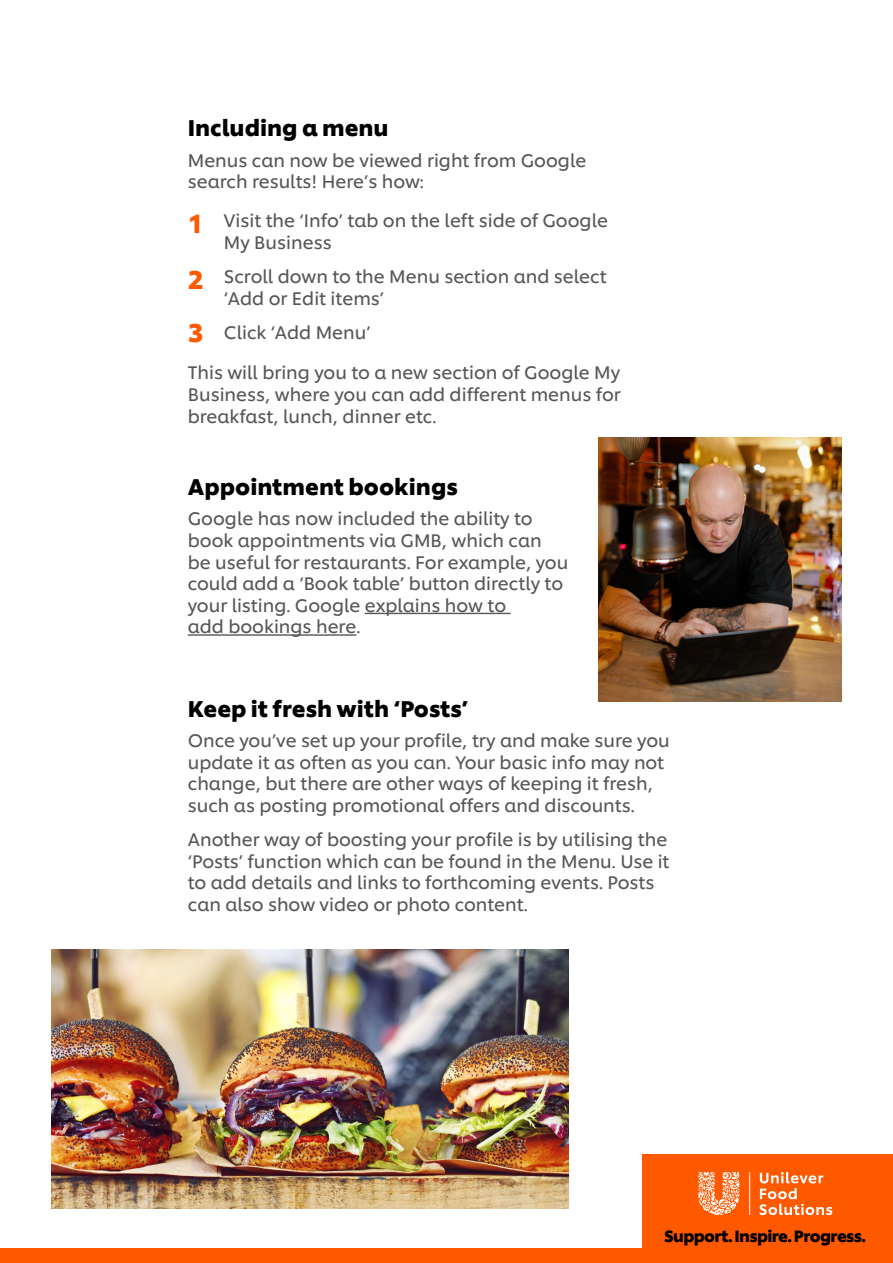
<style>
.page{position:relative;width:893px;height:1263px;background:#fff}
.page>*{position:absolute;margin:0;border:0;box-sizing:border-box;transform-origin:0 0}
.t1{font:700 25.5px "Unilever Shilling";color:#ff5900}
.t2{font:700 22.5px "Unilever Shilling";color:#000}
.t3{font:18px/21.6px "Unilever Shilling";color:#575756}
.t4{font:700 16.2px "Unilever Shilling";letter-spacing:-.04em;color:#000}
.s1{font-weight:700;font-size:25.5px;color:#ff5900}
</style>
<div class="page">
<hr style="left:365px;top:613px;width:146px;height:1px;background:#575756">
<hr style="left:188px;top:634px;width:168px;height:2px;background:#575756">
<img style="left:51px;top:949px;width:517px;height:260px">
<img style="left:598px;top:438px;width:244px;height:263px">
<div style="left:0;top:1248px;width:893px;height:15px;background:#ff5900"></div>
<div style="left:643px;top:1154px;width:250px;height:95px;background:#ff5900"></div>
<svg style="left:698px;top:1172px;width:41px;height:43px"></svg>
<hr style="left:749px;top:1172px;width:1px;height:43px;background:#fff">
<svg style="left:759px;top:1172px;width:73px;height:43px"></svg>
<p class="t2" style="left:188px;top:110px;width:202px">Including a menu</p>
<p class="t3" style="left:188px;top:148px;width:400px">Menus can now be viewed right from Google search results! Here’s how:</p>
<p class="t3" style="left:224px;top:208px;width:386px">Visit the ‘Info’ tab on the left side of Google<br>My Business</p>
<p class="t3" style="left:224px;top:264px;width:384px">Scroll down to the Menu section and select ‘Add or Edit items’</p>
<p class="t3" style="left:188px;top:320px;width:184px"><span class="s1">3</span> Click ‘Add Menu’</p>
<p class="t3" style="left:188px;top:361px;width:434px;text-align:justify">This will bring you to a new section of Google My Business, where you can add different menus for breakfast, lunch, dinner etc.</p>
<h1 class="t1" style="left:188px;top:204px;width:17px">1</h1>
<h1 class="t1" style="left:188px;top:260px;width:17px">2</h1>
<p class="t2" style="left:188px;top:469px;width:272px">Appointment bookings</p>
<p class="t3" style="left:188px;top:507px;width:382px">Google has now included the ability to book appointments via GMB, which can be useful for restaurants. For example, you could add a ‘Book table’ button directly to your listing. Google explains how to<br>add bookings here.</p>
<p class="t2" style="left:188px;top:691px;width:282px">Keep it fresh with ‘Posts’</p>
<p class="t3" style="left:188px;top:728px;width:483px">Once you’ve set up your profile, try and make sure you update it as often as you can. Your basic info may not change, but there are other ways of keeping it fresh, such as posting promotional offers and discounts.</p>
<p class="t3" style="left:188px;top:827px;width:483px">Another way of boosting your profile is by utilising the ‘Posts’ function which can be found in the Menu. Use it to add details and links to forthcoming events. Posts can also show video or photo content.</p>
<p class="t4" style="left:664px;top:1223px;width:203px">Support. Inspire. Progress.</p>
</div>
